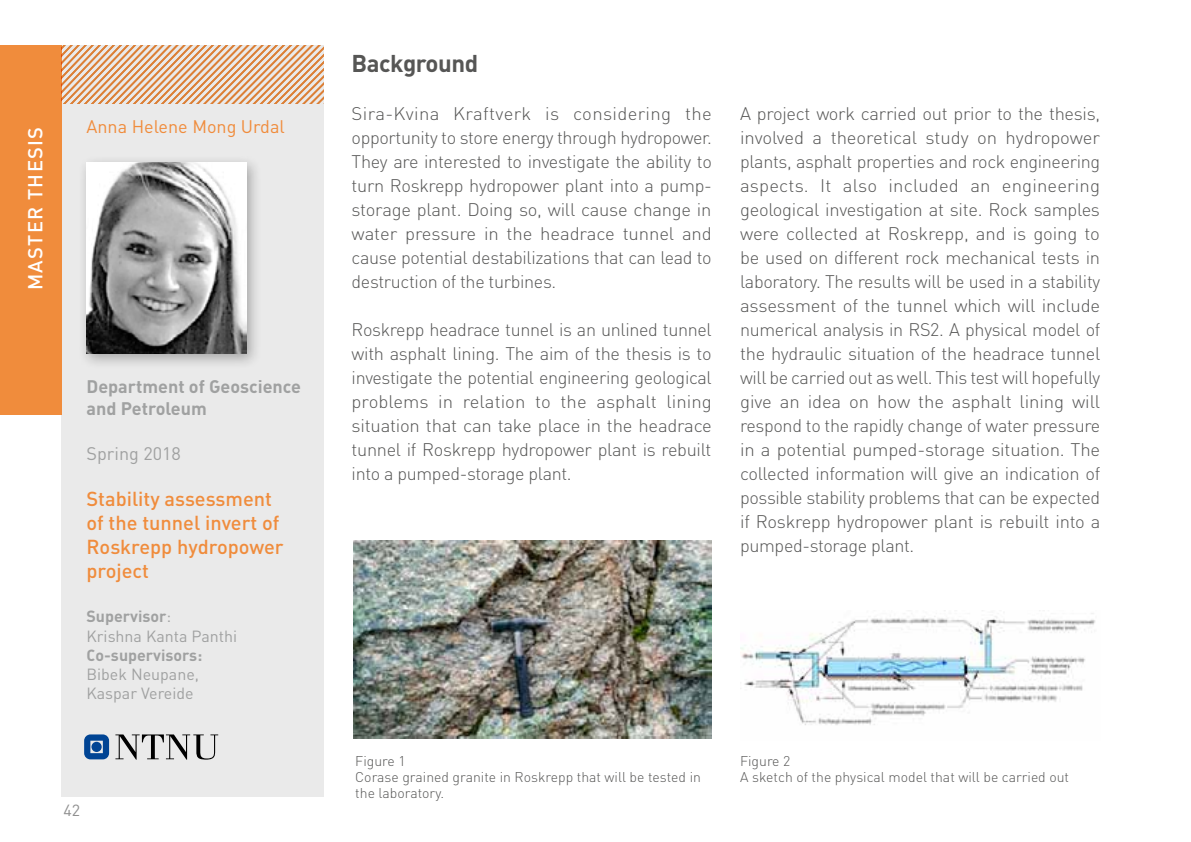
<style>
.page{position:relative;width:1191px;height:842px;background:#fff}
.page>*{position:absolute;margin:0;border:0;box-sizing:border-box;transform-origin:0 0}
.t1{font:700 24px "DIN";letter-spacing:-.02em;color:#565655}
.t2{font:500 20px/24px "DIN";color:#f08c3c}
.t3{font:500 20px "DIN";letter-spacing:.06em;color:#fff}
.t4{font:300 18px/24px "DIN";letter-spacing:-.02em;color:#565655;text-align:justify}
.t5{font:700 18px/22px "DIN";color:#a0a1a1}
.t6{font:18px "DIN";color:#f08c3c}
.t7{font:18px "DIN";color:#a0a1a1}
.t8{font:16px/19.2px "DIN";color:#a0a1a1}
.t9{font:700 16px "DIN";color:#a0a1a1}
.t10{font:16px "DIN";color:#8f8f8f}
.t11{font:300 14px/16px "DIN";color:#565655}
.s1{font-weight:700}
</style>
<div class="page">
<div style="left:61px;top:45px;width:262px;height:752px;background:#eaeaea"></div>
<div style="left:0;top:45px;width:61px;height:370px;background:#f08c3c"></div>
<svg style="left:84px;top:734px;width:25px;height:25px"></svg>
<div style="left:91px;top:742px;width:11px;height:10px;background:#004494;border-radius:50%"></div>
<svg style="left:115px;top:734px;width:103px;height:26px"></svg>
<svg style="left:61px;top:45px;width:262px;height:58px"></svg>
<div style="left:78px;top:155px;width:184px;height:215px;background:#000;opacity:.3"></div>
<img style="left:86px;top:163px;width:161px;height:190px">
<img style="left:353px;top:541px;width:358px;height:198px">
<img style="left:740px;top:613px;width:356px;height:112px">
<p class="t3" style="left:23px;top:290px;width:164px;rotate:-90deg">MASTER THESIS</p>
<p class="t6" style="left:86px;top:115px;width:200px">Anna Helene Mong Urdal</p>
<p class="t5" style="left:86px;top:375px;width:216px">Department of Geoscience and Petroleum</p>
<p class="t7" style="left:86px;top:442px;width:96px">Spring 2018</p>
<p class="t2" style="left:86px;top:487px;width:199px">Stability assessment of the tunnel invert of<br>Roskrepp hydropower project</p>
<p class="t8" style="left:86px;top:607px;width:152px"><span class="s1">Supervisor</span>:<br>Krishna Kanta Panthi</p>
<p class="t9" style="left:86px;top:645px;width:117px">Co-supervisors:</p>
<p class="t8" style="left:86px;top:664px;width:114px">Bibek Neupane,<br>Kaspar Vereide</p>
<p class="t10" style="left:63px;top:801px;width:18px">42</p>
<h1 class="t1" style="left:351px;top:49px;width:128px">Background</h1>
<p class="t4" style="left:351px;top:102px;width:362px">Sira-Kvina Kraftverk is considering the opportunity to store energy through hydropower.<br>They are interested to investigate the ability to turn Roskrepp hydropower plant into a pump&shy;storage plant. Doing so, will cause change in water pressure in the headrace tunnel and cause potential destabilizations that can lead to destruction of the turbines.</p>
<p class="t4" style="left:351px;top:317px;width:362px">Roskrepp headrace tunnel is an unlined tunnel with asphalt lining. The aim of the thesis is to investigate the potential engineering geological problems in relation to the asphalt lining situation that can take place in the headrace tunnel if Roskrepp hydropower plant is rebuilt into a pumped-storage plant.</p>
<p class="t4" style="left:740px;top:102px;width:362px">A project work carried out prior to the thesis, involved a theoretical study on hydropower plants, asphalt properties and rock engineering aspects. It also included an engineering geological investigation at site. Rock samples were collected at Roskrepp, and is going to be used on different rock mechanical tests in laboratory. The results will be used in a stability assessment of the tunnel which will include numerical analysis in RS2. A physical model of the hydraulic situation of the headrace tunnel will be carried out as well. This test will hopefully give an idea on how the asphalt lining will respond to the rapidly change of water pressure in a potential pumped-storage situation. The collected information will give an indication of possible stability problems that can be expected if Roskrepp hydropower plant is rebuilt into a pumped-storage plant.</p>
<p class="t11" style="left:355px;top:753px;width:347px">Figure 1<br>Corase grained granite in Roskrepp that will be tested in the laboratory.</p>
<p class="t11" style="left:740px;top:753px;width:330px">Figure 2<br>A sketch of the physical model that will be carried out</p>
</div>
